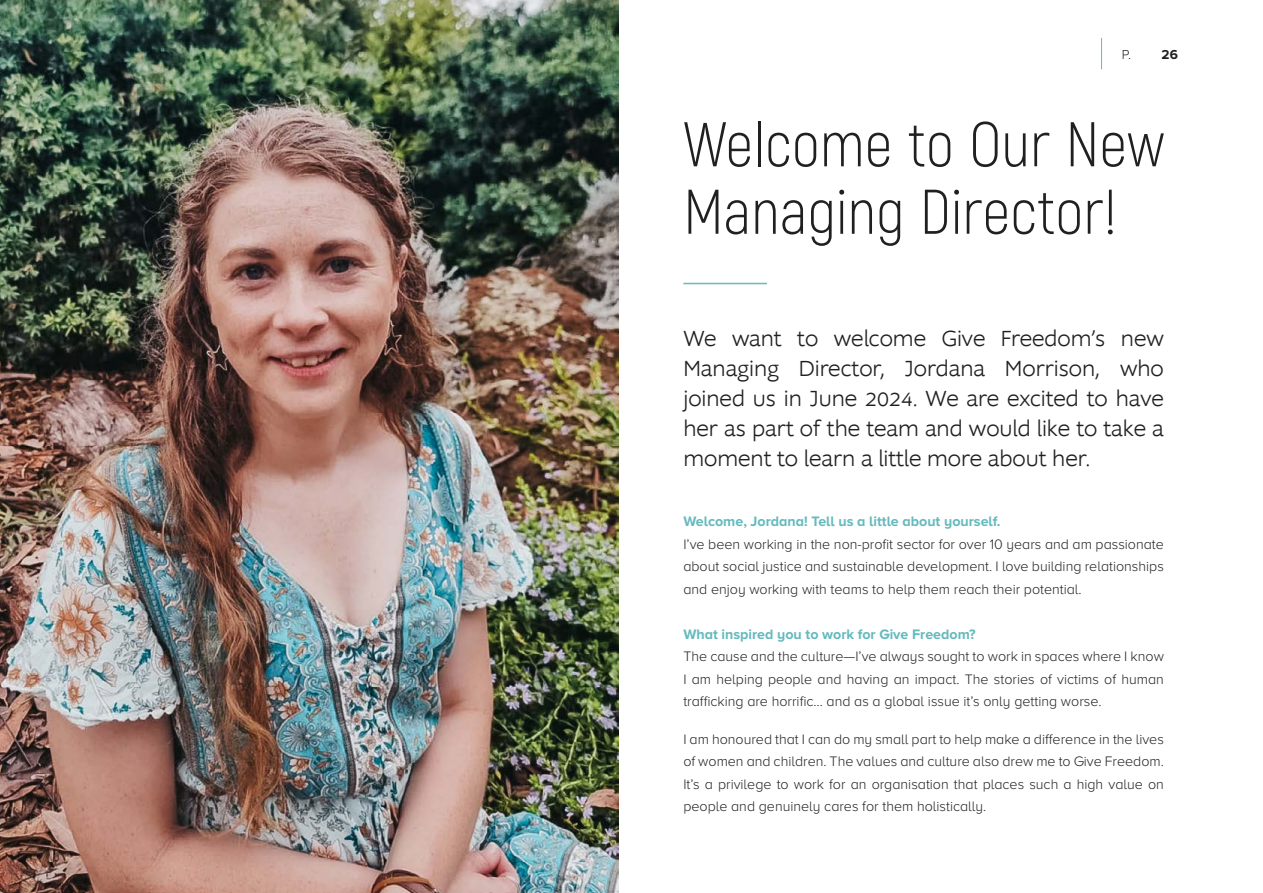
<style>
.page{position:relative;width:1263px;height:893px;background:#fff}
.page>*{position:absolute;margin:0;border:0;box-sizing:border-box;transform-origin:0 0}
.t1{font:300 63px/67.5px "Akrobat";color:#211f20}
.t2{font:300 22.5px/30px "Supra";color:#211f20;text-align:justify}
.t3{font:300 14.25px/22.5px "Proxima Nova A";color:#211f20;text-align:justify}
.t4{font:700 14.25px "Proxima Nova A";color:#64babd}
.t5{font:300 13.5px "Proxima Nova A";color:#211f20}
.s1{font-weight:700}
</style>
<div class="page">
<hr style="left:1101px;top:38px;width:1px;height:31px;background:#64babd">
<img style="left:0;top:0;width:619px;height:893px">
<hr style="left:683px;top:283px;width:84px;height:1px;background:#64babd">
<p class="t5" style="left:1122px;top:47px;width:58px">P. <span class="s1">26</span></p>
<h1 class="t1" style="left:683px;top:110px;width:483px">Welcome to Our New<br>Managing Director!</h1>
<h2 class="t2" style="left:683px;top:324px;width:482px">We want to welcome Give Freedom’s new Managing Director, Jordana Morrison, who joined us in June 2024. We are excited to have her as part of the team and would like to take a moment to learn a little more about her.</h2>
<p class="t4" style="left:683px;top:513px;width:319px">Welcome, Jordana! Tell us a little about yourself.</p>
<p class="t3" style="left:683px;top:533px;width:482px">I’ve been working in the non-profit sector for over 10 years and am passionate about social justice and sustainable development. I love building relationships and enjoy working with teams to help them reach their potential.</p>
<p class="t4" style="left:683px;top:626px;width:294px">What inspired you to work for Give Freedom?</p>
<p class="t3" style="left:683px;top:645px;width:482px">The cause and the culture—I’ve always sought to work in spaces where I know I am helping people and having an impact. The stories of victims of human trafficking are horrific… and as a global issue it’s only getting worse.</p>
<p class="t3" style="left:683px;top:728px;width:482px">I am honoured that I can do my small part to help make a difference in the lives of women and children. The values and culture also drew me to Give Freedom.<br>It’s a privilege to work for an organisation that places such a high value on people and genuinely cares for them holistically.</p>
</div>
